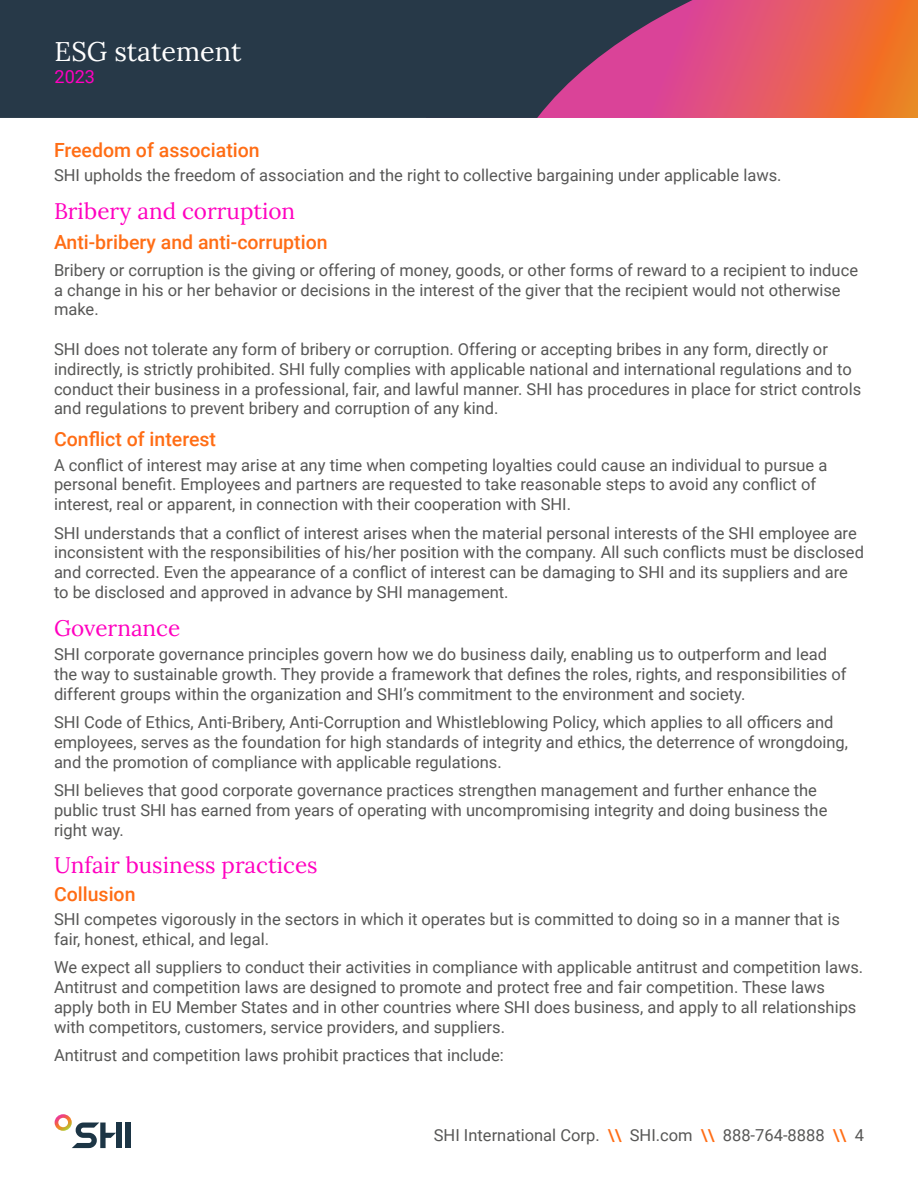
<style>
.page{position:relative;width:918px;height:1188px;background:#fff}
.page>*{position:absolute;margin:0;border:0;box-sizing:border-box;transform-origin:0 0}
.t1{font:27px "Lora";color:#fff}
.t2{font:22.5px "Lora";color:#ff00c0}
.t3{font:500 19.5px "Roboto";color:#ff6d15}
.t4{font:18px "Roboto";color:#ff00c0}
.t5{font:16.5px/19.8px "Roboto";color:#575756}
.s1{font-weight:500;color:#ff6d15}
</style>
<div class="page">
<svg style="left:845px;top:0;width:73px;height:118px;background:#ee722a"></svg>
<svg style="left:0;top:0;width:845px;height:118px;background:#5c3f56"></svg>
<div style="left:125px;top:1123px;width:5px;height:25px;background:#1c3545"></div>
<svg style="left:55px;top:1114px;width:61px;height:34px"></svg>
<div style="left:116px;top:1123px;width:5px;height:25px;background:#1c3545"></div>
<h1 class="t1" style="left:55px;top:31px;width:188px">ESG statement</h1>
<p class="t4" style="left:55px;top:64px;width:42px">2023</p>
<p class="t3" style="left:54px;top:137px;width:207px">Freedom of association</p>
<p class="t5" style="left:54px;top:165px;width:729px">SHI upholds the freedom of association and the right to collective bargaining under applicable laws.</p>
<h2 class="t2" style="left:54px;top:194px;width:243px">Bribery and corruption</h2>
<p class="t3" style="left:54px;top:229px;width:275px">Anti-bribery and anti-corruption</p>
<p class="t5" style="left:54px;top:259px;width:806px">Bribery or corruption is the giving or offering of money, goods, or other forms of reward to a recipient to induce a change in his or her behavior or decisions in the interest of the giver that the recipient would not otherwise make.</p>
<p class="t5" style="left:54px;top:339px;width:809px">SHI does not tolerate any form of bribery or corruption. Offering or accepting bribes in any form, directly or indirectly, is strictly prohibited. SHI fully complies with applicable national and international regulations and to conduct their business in a professional, fair, and lawful manner. SHI has procedures in place for strict controls and regulations to prevent bribery and corruption of any kind.</p>
<p class="t3" style="left:54px;top:426px;width:164px">Conflict of interest</p>
<p class="t5" style="left:54px;top:454px;width:775px">A conflict of interest may arise at any time when competing loyalties could cause an individual to pursue a personal benefit. Employees and partners are requested to take reasonable steps to avoid any conflict of interest, real or apparent, in connection with their cooperation with SHI.</p>
<p class="t5" style="left:54px;top:522px;width:812px">SHI understands that a conflict of interest arises when the material personal interests of the SHI employee are inconsistent with the responsibilities of his/her position with the company. All such conflicts must be disclosed and corrected. Even the appearance of a conflict of interest can be damaging to SHI and its suppliers and are to be disclosed and approved in advance by SHI management.</p>
<h2 class="t2" style="left:54px;top:611px;width:128px">Governance</h2>
<p class="t5" style="left:54px;top:644px;width:794px">SHI corporate governance principles govern how we do business daily, enabling us to outperform and lead the way to sustainable growth. They provide a framework that defines the roles, rights, and responsibilities of different groups within the organization and SHI’s commitment to the environment and society.</p>
<p class="t5" style="left:54px;top:712px;width:796px">SHI Code of Ethics, Anti-Bribery, Anti-Corruption and Whistleblowing Policy, which applies to all officers and employees, serves as the foundation for high standards of integrity and ethics, the deterrence of wrongdoing, and the promotion of compliance with applicable regulations.</p>
<p class="t5" style="left:54px;top:780px;width:775px">SHI believes that good corporate governance practices strengthen management and further enhance the public trust SHI has earned from years of operating with uncompromising integrity and doing business the right way.</p>
<h2 class="t2" style="left:54px;top:848px;width:265px">Unfair business practices</h2>
<p class="t3" style="left:54px;top:881px;width:83px">Collusion</p>
<p class="t5" style="left:54px;top:909px;width:787px">SHI competes vigorously in the sectors in which it operates but is committed to doing so in a manner that is fair, honest, ethical, and legal.</p>
<p class="t5" style="left:54px;top:957px;width:811px">We expect all suppliers to conduct their activities in compliance with applicable antitrust and competition laws.<br>Antitrust and competition laws are designed to promote and protect free and fair competition. These laws apply both in EU Member States and in other countries where SHI does business, and apply to all relationships with competitors, customers, service providers, and suppliers.</p>
<p class="t5" style="left:54px;top:1045px;width:451px">Antitrust and competition laws prohibit practices that include:</p>
<p class="t5" style="left:434px;top:1124px;width:432px">SHI International Corp. <span class="s1">\\</span> SHI.com <span class="s1">\\</span> 888-764-8888 <span class="s1">\\</span> 4</p>
</div>
